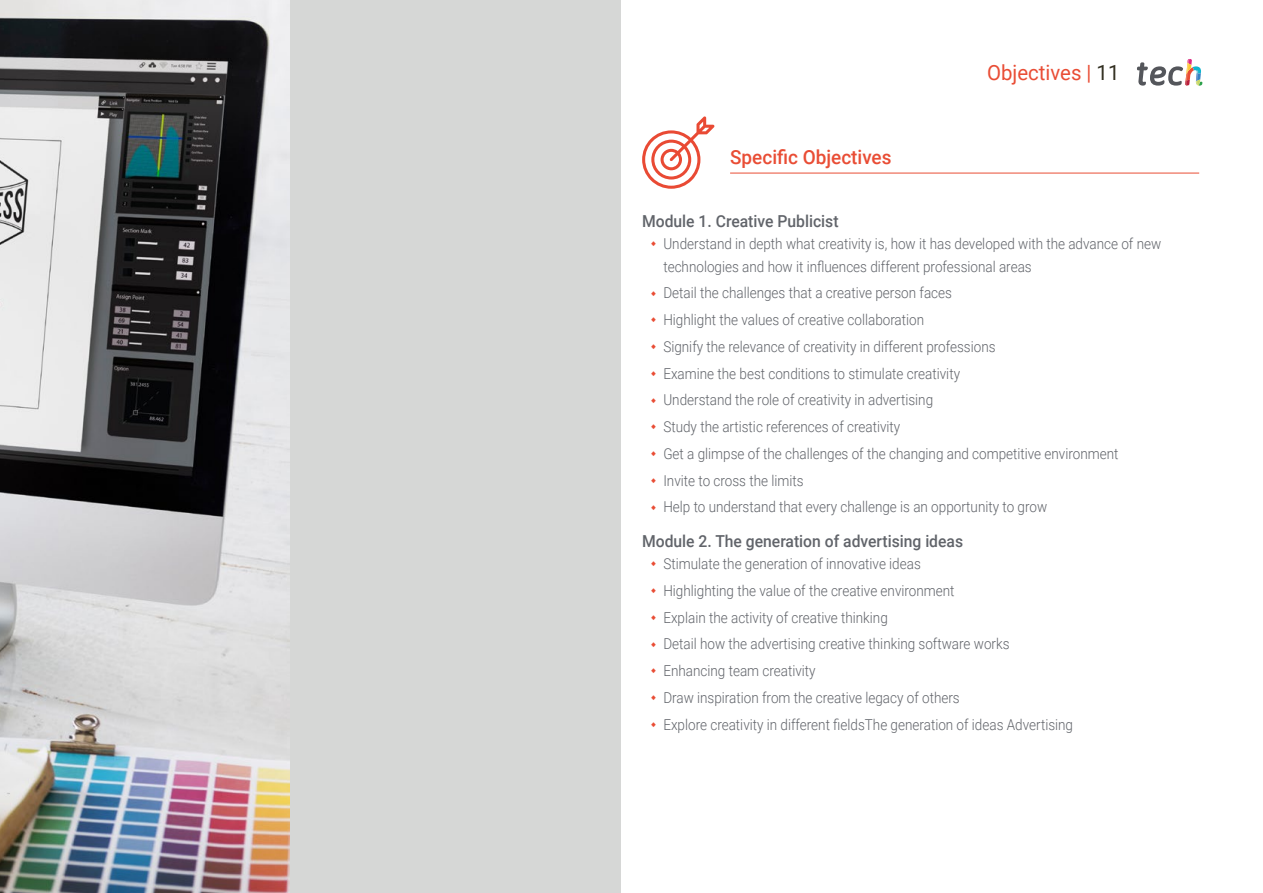
<style>
.page{position:relative;width:1263px;height:893px;background:#fff}
.page>*{position:absolute;margin:0;border:0;box-sizing:border-box;transform-origin:0 0}
.t1{font:21px "Roboto";color:#e94d35}
.t2{font:500 19.5px "Roboto";color:#e94d35}
.t3{font:500 16.5px "Roboto";color:#61646a;scale:.95 1}
.t4{font:300 15px/26.7px "Roboto";color:#61646a;scale:.9 1}
.s1{color:#312e20}
</style>
<div class="page">
<hr style="left:730px;top:173px;width:469px;height:1px;background:#e94d35">
<svg style="left:642px;top:116px;width:72px;height:73px"></svg>
<div style="left:0;top:0;width:621px;height:893px;background:#d6d7d6"></div>
<img style="left:0;top:0;width:289px;height:893px">
<svg style="left:1137px;top:59px;width:65px;height:27px"></svg>
<h2 class="t2" style="left:730px;top:144px;width:163px">Specific Objectives</h2>
<h1 class="t1" style="left:987px;top:57px;width:134px">Objectives | <span class="s1">11</span></h1>
<p class="t3" style="left:642px;top:209px;width:208px">Module 1. Creative Publicist</p>
<p class="t4" style="left:663px;top:232px;width:555px;line-height:22.5px">Understand in depth what creativity is, how it has developed with the advance of new technologies and how it influences different professional areas</p>
<p class="t4" style="left:663px;top:279px;width:507px">Detail the challenges that a creative person faces<br>Highlight the values of creative collaboration<br>Signify the relevance of creativity in different professions<br>Examine the best conditions to stimulate creativity<br>Understand the role of creativity in advertising<br>Study the artistic references of creativity<br>Get a glimpse of the challenges of the changing and competitive environment Invite to cross the limits<br>Help to understand that every challenge is an opportunity to grow</p>
<p class="t3" style="left:642px;top:529px;width:339px">Module 2. The generation of advertising ideas</p>
<p class="t4" style="left:663px;top:550px;width:457px">Stimulate the generation of innovative ideas<br>Highlighting the value of the creative environment<br>Explain the activity of creative thinking<br>Detail how the advertising creative thinking software works Enhancing team creativity<br>Draw inspiration from the creative legacy of others<br>Explore creativity in different fieldsThe generation of ideas Advertising</p>
</div>
